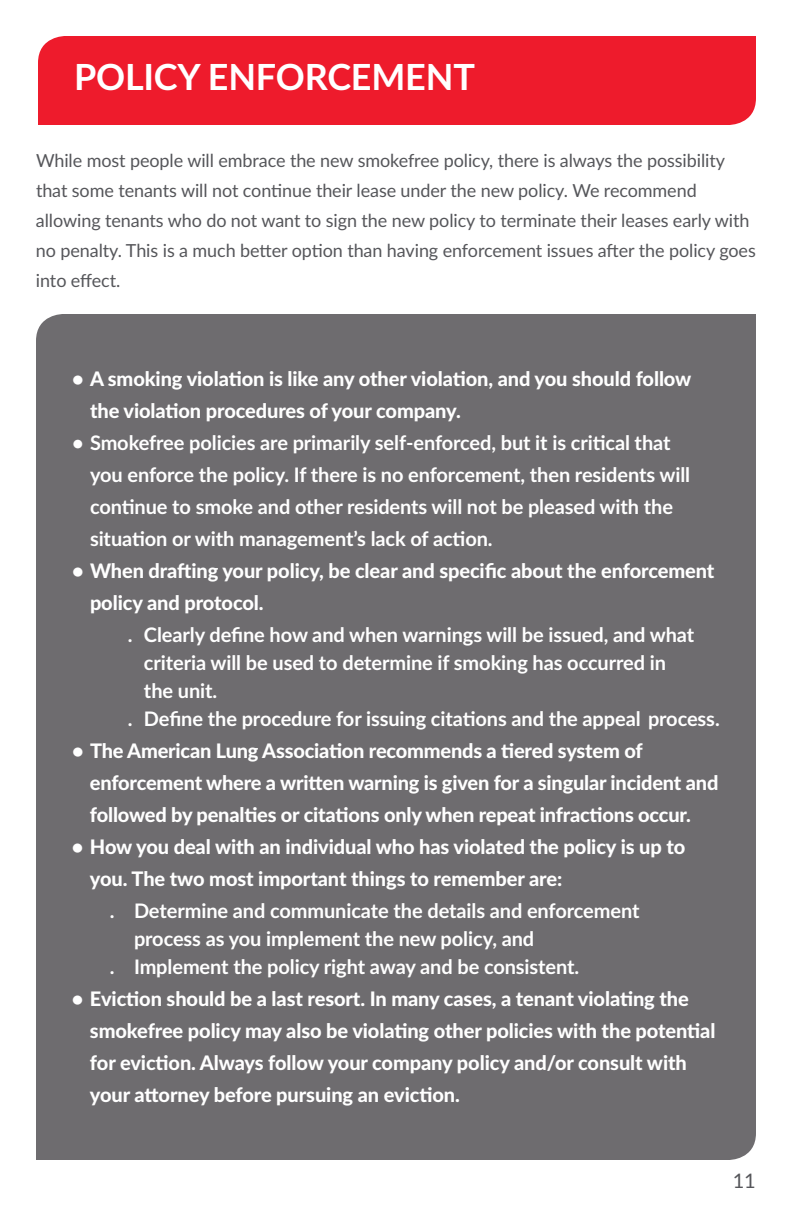
<style>
.page{position:relative;width:792px;height:1224px;background:#fff}
.page>*{position:absolute;margin:0;border:0;box-sizing:border-box;transform-origin:0 0}
.t1{font:700 36px "Lato";letter-spacing:-.005em;color:#fff}
.t2{font:800 20px/32px "Lato";letter-spacing:-.005em;color:#fff}
.t3{font:700 20px/32px "Lato";letter-spacing:-.005em;color:#fff}
.t4{font:20px "Lato";color:#55565a}
.t5{font:18px/30px "Lato";letter-spacing:-.005em;color:#55565a}
</style>
<div class="page">
<div style="left:36px;top:314px;width:720px;height:846px;background:#6e6c6f"></div>
<div style="left:38px;top:36px;width:718px;height:89px;background:#ee1b2c"></div>
<h1 class="t1" style="left:74px;top:50px;width:402px">POLICY ENFORCEMENT</h1>
<p class="t5" style="left:36px;top:145px;width:721px">While most people will embrace the new smokefree policy, there is always the possibility that some tenants will not continue their lease under the new policy. We recommend allowing tenants who do not want to sign the new policy to terminate their leases early with no penalty. This is a much better option than having enforcement issues after the policy goes into effect.</p>
<p class="t2" style="left:90px;top:362px;width:603px;text-indent:-18px">• A smoking violation is like any other violation, and you should follow the violation procedures of your company.</p>
<p class="t3" style="left:90px;top:426px;width:602px;text-indent:-18px">• Smokefree policies are primarily self-enforced, but it is critical that you enforce the policy. If there is no enforcement, then residents will continue to smoke and other residents will not be pleased with the situation or with management’s lack of action.</p>
<p class="t2" style="left:90px;top:554px;width:626px;text-indent:-18px">• When drafting your policy, be clear and specific about the enforcement policy and protocol.</p>
<p class="t3" style="left:128px;top:618px;width:568px">. Clearly define how and when warnings will be issued, and what</p>
<p class="t3" style="left:144px;top:646px;width:524px">criteria will be used to determine if smoking has occurred in</p>
<p class="t3" style="left:144px;top:674px;width:75px">the unit.</p>
<p class="t3" style="left:128px;top:702px;width:593px">. Define the procedure for issuing citations and the appeal process.</p>
<p class="t2" style="left:90px;top:734px;width:630px;text-indent:-18px">• The American Lung Association recommends a tiered system of enforcement where a written warning is given for a singular incident and followed by penalties or citations only when repeat infractions occur.</p>
<p class="t2" style="left:90px;top:830px;width:597px;text-indent:-18px">• How you deal with an individual who has violated the policy is up to you. The two most important things to remember are:</p>
<p class="t3" style="left:110px;top:894px;width:531px">. Determine and communicate the details and enforcement</p>
<p class="t3" style="left:134px;top:922px;width:402px">process as you implement the new policy, and</p>
<p class="t3" style="left:110px;top:950px;width:471px">. Implement the policy right away and be consistent.</p>
<p class="t2" style="left:90px;top:982px;width:627px;text-indent:-18px">• Eviction should be a last resort. In many cases, a tenant violating the smokefree policy may also be violating other policies with the potential for eviction. Always follow your company policy and/or consult with your attorney before pursuing an eviction.</p>
<p class="t4" style="left:733px;top:1167px;width:25px">11</p>
</div>
